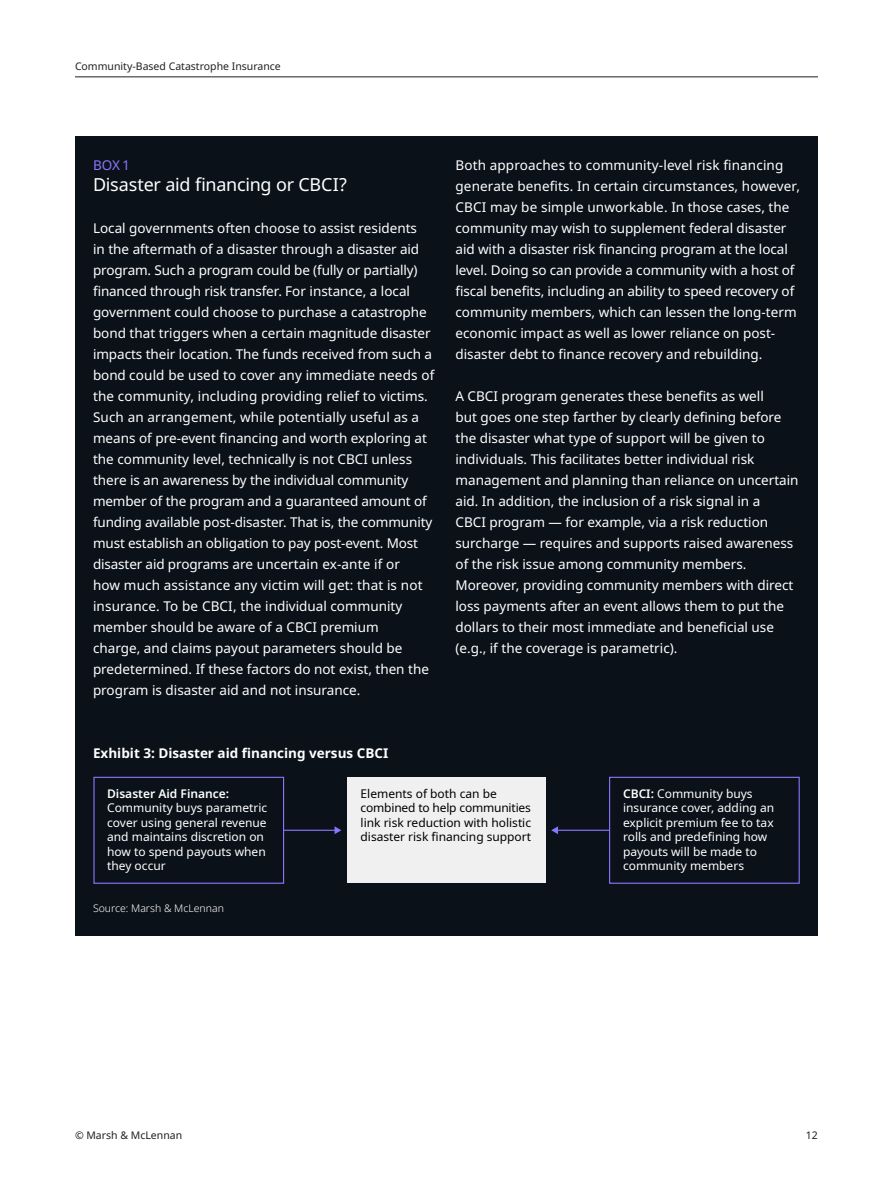
<style>
.page{position:relative;width:893px;height:1188px;background:#fff}
.page>*{position:absolute;margin:0;border:0;box-sizing:border-box;transform-origin:0 0}
.Heading4_box{font:18px "Noto Sans";letter-spacing:-.015em;color:#fff}
.Body_Text{font:13.5px/21px "Noto Sans";color:#fff}
.t1{font:700 13.5px "Noto Sans";color:#fff}
.Heading4_box_kicker{font:13.5px "Noto Sans";color:#8a75ff}
.t2{font:12px/14.4px "Noto Sans";color:#fff}
.t3{font:12px/14.4px "Noto Sans";color:#000}
.t4{font:10.5px "Noto Sans";color:#231f20}
.Exhibit_Source{font:300 10.5px "Noto Sans";color:#fff}
.s1{font-weight:600}
</style>
<div class="page">
<hr style="left:75px;top:76px;width:743px;height:1px;background:#231f20">
<div style="left:75px;top:137px;width:743px;height:799px;background:#0a1119"></div>
<div style="left:347px;top:777px;width:199px;height:106px;background:#f0f0f0"></div>
<div style="left:609px;top:777px;width:191px;height:107px;border:1px solid #8a75ff"></div>
<hr style="left:557px;top:830px;width:52px;height:1px;background:#8a75ff">
<svg style="left:551px;top:826px;width:7px;height:8px"></svg>
<div style="left:93px;top:777px;width:191px;height:107px;border:1px solid #8a75ff"></div>
<hr style="left:284px;top:830px;width:52px;height:1px;background:#8a75ff">
<svg style="left:335px;top:826px;width:6px;height:8px"></svg>
<p class="t4" style="left:75px;top:59px;width:207px">Community-Based Catastrophe Insurance</p>
<p class="Heading4_box_kicker" style="left:93px;top:155px;width:38px">BOX 1</p>
<p class="Heading4_box" style="left:93px;top:171px;width:256px">Disaster aid financing or CBCI?</p>
<p class="Body_Text" style="left:93px;top:217px;width:343px">Local governments often choose to assist residents<br>in the aftermath of a disaster through a disaster aid program. Such a program could be (fully or partially) financed through risk transfer. For instance, a local government could choose to purchase a catastrophe bond that triggers when a certain magnitude disaster impacts their location. The funds received from such a bond could be used to cover any immediate needs of the community, including providing relief to victims.<br>Such an arrangement, while potentially useful as a means of pre-event financing and worth exploring at the community level, technically is not CBCI unless there is an awareness by the individual community member of the program and a guaranteed amount of funding available post-disaster. That is, the community must establish an obligation to pay post-event. Most disaster aid programs are uncertain ex-ante if or<br>how much assistance any victim will get: that is not insurance. To be CBCI, the individual community member should be aware of a CBCI premium<br>charge, and claims payout parameters should be predetermined. If these factors do not exist, then the program is disaster aid and not insurance.</p>
<p class="Body_Text" style="left:455px;top:154px;width:346px">Both approaches to community-level risk financing generate benefits. In certain circumstances, however, CBCI may be simple unworkable. In those cases, the community may wish to supplement federal disaster aid with a disaster risk financing program at the local level. Doing so can provide a community with a host of fiscal benefits, including an ability to speed recovery of community members, which can lessen the long-term economic impact as well as lower reliance on post&shy;disaster debt to finance recovery and rebuilding.</p>
<p class="Body_Text" style="left:455px;top:385px;width:345px">A CBCI program generates these benefits as well<br>but goes one step farther by clearly defining before the disaster what type of support will be given to individuals. This facilitates better individual risk management and planning than reliance on uncertain aid. In addition, the inclusion of a risk signal in a<br>CBCI program — for example, via a risk reduction surcharge — requires and supports raised awareness of the risk issue among community members.<br>Moreover, providing community members with direct loss payments after an event allows them to put the dollars to their most immediate and beneficial use (e.g., if the coverage is parametric).</p>
<p class="t1" style="left:93px;top:743px;width:297px">Exhibit 3: Disaster aid financing versus CBCI</p>
<p class="t3" style="left:361px;top:787px;width:172px">Elements of both can be combined to help communities link risk reduction with holistic disaster risk financing support</p>
<p class="t2" style="left:623px;top:787px;width:153px"><span class="s1">CBCI:</span> Community buys insurance cover, adding an explicit premium fee to tax rolls and predefining how payouts will be made to community members</p>
<p class="t2" style="left:107px;top:787px;width:162px"><span class="s1">Disaster Aid Finance:<br></span>Community buys parametric cover using general revenue and maintains discretion on how to spend payouts when they occur</p>
<p class="Exhibit_Source" style="left:93px;top:901px;width:133px">Source: Marsh &amp; McLennan</p>
<p class="t4" style="left:75px;top:1127px;width:109px">© Marsh &amp; McLennan</p>
<p class="t4" style="left:806px;top:1127px;width:14px">12</p>
</div>
